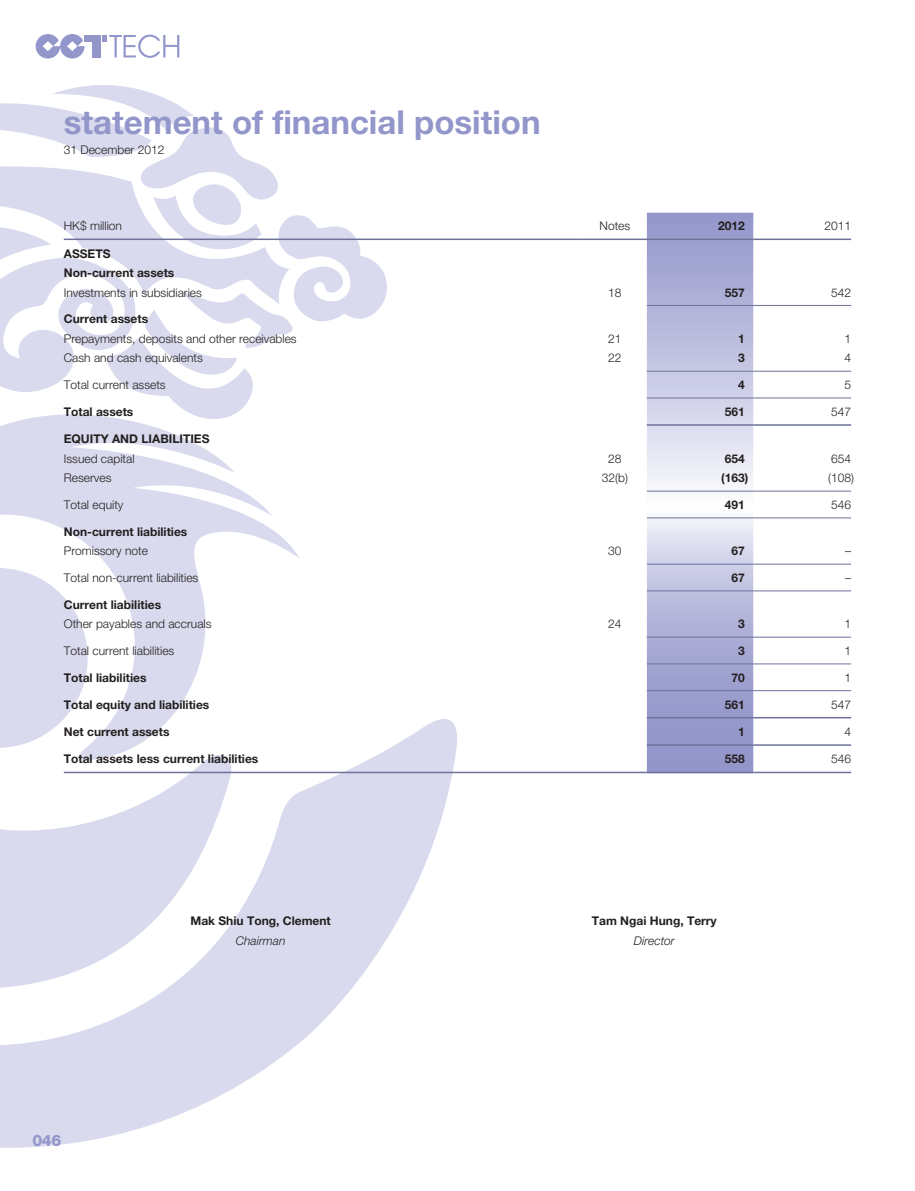
<style>
.page{position:relative;width:915px;height:1191px;background:#fff}
.page>*{position:absolute;margin:0;border:0;box-sizing:border-box;transform-origin:0 0}
.t1{font:700 33px "Helvetica Neue LT Std";color:#9396ca}
.t2{font:800 15.75px "Helvetica Neue LT Std";color:#9396ca}
.t3{font:300 12px "Helvetica Neue LT Std";color:#231f20}
.t4{font:700 12px/19.5px "Helvetica Neue LT Std";color:#231f20}
.t5{font:italic 300 12px "Helvetica Neue LT Std";color:#231f20}
</style>
<div class="page">
<hr style="left:92px;top:35px;width:4px;height:22px;background:#9396ca">
<svg style="left:36px;top:34px;width:48px;height:24px"></svg>
<div style="left:84px;top:35px;width:11px;height:7px;background:#9396ca"></div>
<hr style="left:98px;top:35px;width:3px;height:22px;background:#9396ca">
<svg style="left:102px;top:35px;width:77px;height:23px"></svg>
<svg style="left:0;top:719px;width:460px;height:428px;fill:#d9daed"></svg>
<svg style="left:0;top:760px;width:235px;height:229px;fill:#d9daed"></svg>
<svg style="left:0;top:421px;width:300px;height:339px;fill:#d9daed"></svg>
<svg style="left:0;top:85px;width:387px;height:336px"></svg>
<svg style="left:646px;top:213px;width:107px;height:558px;background:#bdbede"></svg>
<hr style="left:64px;top:238px;width:519px;height:2px;background:#6e729a">
<hr style="left:583px;top:238px;width:63px;height:2px;background:#6e729a">
<hr style="left:646px;top:238px;width:107px;height:2px;background:#6e729a">
<hr style="left:753px;top:238px;width:97px;height:2px;background:#6e729a">
<hr style="left:646px;top:305px;width:107px;height:1px;background:#6e729a">
<hr style="left:753px;top:305px;width:97px;height:1px;background:#6e729a">
<hr style="left:646px;top:371px;width:107px;height:1px;background:#6e729a">
<hr style="left:753px;top:371px;width:97px;height:1px;background:#6e729a">
<hr style="left:646px;top:397px;width:107px;height:1px;background:#6e729a">
<hr style="left:753px;top:397px;width:97px;height:1px;background:#6e729a">
<hr style="left:646px;top:424px;width:107px;height:2px;background:#6e729a">
<hr style="left:753px;top:424px;width:97px;height:2px;background:#6e729a">
<hr style="left:646px;top:491px;width:107px;height:1px;background:#6e729a">
<hr style="left:753px;top:491px;width:97px;height:1px;background:#6e729a">
<hr style="left:646px;top:517px;width:107px;height:1px;background:#6e729a">
<hr style="left:753px;top:517px;width:97px;height:1px;background:#6e729a">
<hr style="left:646px;top:564px;width:107px;height:1px;background:#6e729a">
<hr style="left:753px;top:564px;width:97px;height:1px;background:#6e729a">
<hr style="left:646px;top:590px;width:107px;height:1px;background:#6e729a">
<hr style="left:753px;top:590px;width:97px;height:1px;background:#6e729a">
<hr style="left:646px;top:637px;width:107px;height:1px;background:#6e729a">
<hr style="left:753px;top:637px;width:97px;height:1px;background:#6e729a">
<hr style="left:646px;top:663px;width:107px;height:1px;background:#6e729a">
<hr style="left:753px;top:663px;width:97px;height:1px;background:#6e729a">
<hr style="left:646px;top:690px;width:107px;height:1px;background:#6e729a">
<hr style="left:753px;top:690px;width:97px;height:1px;background:#6e729a">
<hr style="left:646px;top:717px;width:107px;height:1px;background:#6e729a">
<hr style="left:753px;top:717px;width:97px;height:1px;background:#6e729a">
<hr style="left:646px;top:744px;width:107px;height:2px;background:#6e729a">
<hr style="left:753px;top:744px;width:97px;height:2px;background:#6e729a">
<hr style="left:64px;top:771px;width:519px;height:2px;background:#6e729a">
<hr style="left:583px;top:771px;width:63px;height:2px;background:#6e729a">
<hr style="left:646px;top:771px;width:107px;height:2px;background:#6e729a">
<hr style="left:753px;top:771px;width:97px;height:2px;background:#6e729a">
<h1 class="t1" style="left:64px;top:102px;width:478px">statement of financial position</h1>
<p class="t3" style="left:64px;top:142px;width:102px">31 December 2012</p>
<p class="t3" style="left:64px;top:218px;width:60px">HK$ million</p>
<p class="t3" style="left:599px;top:218px;width:32px">Notes</p>
<p class="t4" style="left:717px;top:216px;width:28px">2012</p>
<p class="t3" style="left:824px;top:218px;width:28px">2011</p>
<p class="t4" style="left:64px;top:243px;width:112px">ASSETS<br>Non-current assets</p>
<p class="t3" style="left:64px;top:285px;width:139px">Investments in subsidiaries</p>
<p class="t3" style="left:608px;top:285px;width:15px">18</p>
<p class="t4" style="left:724px;top:282px;width:22px">557</p>
<p class="t3" style="left:830px;top:285px;width:22px">542</p>
<p class="t4" style="left:64px;top:309px;width:86px">Current assets</p>
<p class="t3" style="left:64px;top:331px;width:234px">Prepayments, deposits and other receivables</p>
<p class="t3" style="left:608px;top:331px;width:15px">21</p>
<p class="t4" style="left:737px;top:328px;width:8px">1</p>
<p class="t3" style="left:844px;top:331px;width:8px">1</p>
<p class="t3" style="left:64px;top:351px;width:140px">Cash and cash equivalents</p>
<p class="t3" style="left:608px;top:351px;width:15px">22</p>
<p class="t4" style="left:737px;top:348px;width:8px">3</p>
<p class="t3" style="left:844px;top:351px;width:8px">4</p>
<p class="t3" style="left:64px;top:377px;width:103px">Total current assets</p>
<p class="t4" style="left:737px;top:375px;width:8px">4</p>
<p class="t3" style="left:844px;top:377px;width:8px">5</p>
<p class="t4" style="left:64px;top:401px;width:71px">Total assets</p>
<p class="t4" style="left:724px;top:401px;width:22px">561</p>
<p class="t3" style="left:830px;top:404px;width:22px">547</p>
<p class="t4" style="left:64px;top:429px;width:147px">EQUITY AND LIABILITIES</p>
<p class="t3" style="left:64px;top:451px;width:72px">Issued capital</p>
<p class="t3" style="left:608px;top:451px;width:15px">28</p>
<p class="t4" style="left:724px;top:448px;width:22px">654</p>
<p class="t3" style="left:830px;top:451px;width:22px">654</p>
<p class="t3" style="left:64px;top:470px;width:49px">Reserves</p>
<p class="t3" style="left:601px;top:470px;width:28px">32(b)</p>
<p class="t4" style="left:721px;top:468px;width:29px">(163)</p>
<p class="t3" style="left:827px;top:470px;width:27px">(108)</p>
<p class="t3" style="left:64px;top:497px;width:61px">Total equity</p>
<p class="t4" style="left:724px;top:495px;width:22px">491</p>
<p class="t3" style="left:830px;top:497px;width:22px">546</p>
<p class="t4" style="left:64px;top:521px;width:125px">Non-current liabilities</p>
<p class="t3" style="left:64px;top:543px;width:86px">Promissory note</p>
<p class="t3" style="left:608px;top:543px;width:15px">30</p>
<p class="t4" style="left:731px;top:541px;width:15px">67</p>
<p class="t3" style="left:844px;top:543px;width:7px">–</p>
<p class="t3" style="left:64px;top:570px;width:136px">Total non-current liabilities</p>
<p class="t4" style="left:731px;top:567px;width:15px">67</p>
<p class="t3" style="left:844px;top:570px;width:7px">–</p>
<p class="t4" style="left:64px;top:594px;width:99px">Current liabilities</p>
<p class="t3" style="left:64px;top:616px;width:149px">Other payables and accruals</p>
<p class="t3" style="left:608px;top:616px;width:15px">24</p>
<p class="t4" style="left:737px;top:614px;width:8px">3</p>
<p class="t3" style="left:844px;top:616px;width:8px">1</p>
<p class="t3" style="left:64px;top:643px;width:112px">Total current liabilities</p>
<p class="t4" style="left:737px;top:640px;width:8px">3</p>
<p class="t3" style="left:844px;top:643px;width:8px">1</p>
<p class="t4" style="left:64px;top:667px;width:84px">Total liabilities</p>
<p class="t4" style="left:731px;top:667px;width:15px">70</p>
<p class="t3" style="left:844px;top:670px;width:8px">1</p>
<p class="t4" style="left:64px;top:694px;width:147px">Total equity and liabilities</p>
<p class="t4" style="left:724px;top:694px;width:22px">561</p>
<p class="t3" style="left:830px;top:697px;width:22px">547</p>
<p class="t4" style="left:64px;top:721px;width:107px">Net current assets</p>
<p class="t4" style="left:737px;top:721px;width:8px">1</p>
<p class="t3" style="left:844px;top:724px;width:8px">4</p>
<p class="t4" style="left:64px;top:749px;width:196px">Total assets less current liabilities</p>
<p class="t4" style="left:724px;top:749px;width:22px">558</p>
<p class="t3" style="left:830px;top:751px;width:22px">546</p>
<h2 class="t2" style="left:32px;top:1131px;width:31px">046</h2>
<p class="t4" style="left:190px;top:911px;width:142px">Mak Shiu Tong, Clement</p>
<p class="t4" style="left:591px;top:911px;width:126px">Tam Ngai Hung, Terry</p>
<p class="t5" style="left:236px;top:933px;width:51px">Chairman</p>
<p class="t5" style="left:633px;top:933px;width:42px">Director</p>
</div>
